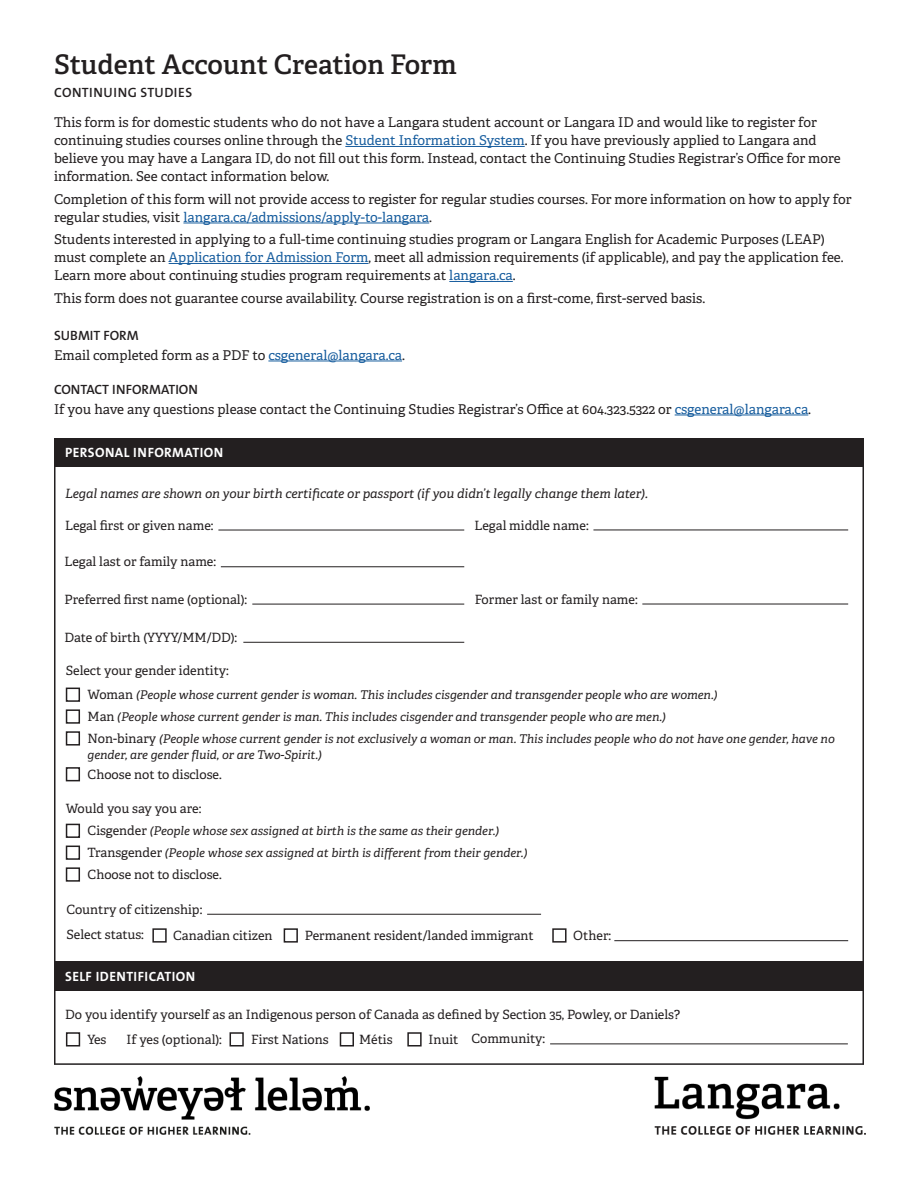
<style>
.page{position:relative;width:918px;height:1188px;background:#fff}
.page>*{position:absolute;margin:0;border:0;box-sizing:border-box;transform-origin:0 0}
.t1{font:600 27px "Adelle";letter-spacing:-.005em;color:#231f20}
.t2{font:13.5px/18px "Adelle";color:#231f20}
.t3{font:700 13.5px "The Sans Os F";letter-spacing:.03em;color:#fff}
.t4{font:600 13.5px "The Sans Os F";color:#231f20}
.t5{font:600 13.5px "The Sans Os F";letter-spacing:.03em;color:#231f20}
.t6{font:12.75px "Adelle";color:#231f20}
.t7{font:italic 12.75px "Adelle";color:#231f20}
.t8{font:italic 12px/16.5px "Adelle";color:#231f20}
.s1{color:#175d9e}
.s2{font-style:normal;font-size:12.75px}
</style>
<div class="page">
<img style="left:55px;top:1076px;width:315px;height:59px">
<img style="left:654px;top:1076px;width:211px;height:59px">
<div style="left:54px;top:438px;width:810px;height:29px;background:#231f20"></div>
<hr style="left:642px;top:604px;width:206px;height:1px;background:#231f20">
<hr style="left:252px;top:604px;width:212px;height:1px;background:#231f20">
<hr style="left:243px;top:642px;width:221px;height:1px;background:#231f20">
<hr style="left:218px;top:530px;width:246px;height:1px;background:#231f20">
<hr style="left:221px;top:567px;width:243px;height:1px;background:#231f20">
<hr style="left:593px;top:530px;width:255px;height:1px;background:#231f20">
<div style="left:66px;top:688px;width:14px;height:14px;border:2px solid #231f20"></div>
<div style="left:66px;top:824px;width:14px;height:14px;border:2px solid #231f20"></div>
<div style="left:66px;top:709px;width:14px;height:15px;border:2px solid #231f20"></div>
<div style="left:66px;top:846px;width:14px;height:14px;border:2px solid #231f20"></div>
<div style="left:66px;top:867px;width:14px;height:15px;border:2px solid #231f20"></div>
<div style="left:66px;top:731px;width:14px;height:15px;border:2px solid #231f20"></div>
<div style="left:66px;top:767px;width:14px;height:14px;border:2px solid #231f20"></div>
<hr style="left:207px;top:914px;width:334px;height:1px;background:#231f20">
<div style="left:152px;top:928px;width:15px;height:15px;border:2px solid #231f20"></div>
<div style="left:284px;top:928px;width:14px;height:15px;border:2px solid #231f20"></div>
<div style="left:552px;top:928px;width:15px;height:15px;border:2px solid #231f20"></div>
<hr style="left:614px;top:940px;width:234px;height:1px;background:#231f20">
<div style="left:55px;top:961px;width:808px;height:30px;background:#231f20"></div>
<div style="left:66px;top:1032px;width:14px;height:15px;border:2px solid #231f20"></div>
<div style="left:230px;top:1032px;width:14px;height:15px;border:2px solid #231f20"></div>
<div style="left:340px;top:1032px;width:14px;height:15px;border:2px solid #231f20"></div>
<div style="left:407px;top:1032px;width:15px;height:15px;border:2px solid #231f20"></div>
<hr style="left:550px;top:1044px;width:298px;height:1px;background:#231f20">
<hr style="left:54px;top:1063px;width:810px;height:2px;background:#231f20">
<hr style="left:345px;top:146px;width:180px;height:1px;background:#175d9e">
<hr style="left:183px;top:223px;width:246px;height:1px;background:#175d9e">
<hr style="left:169px;top:263px;width:200px;height:1px;background:#175d9e">
<hr style="left:449px;top:281px;width:64px;height:1px;background:#175d9e">
<hr style="left:268px;top:361px;width:134px;height:1px;background:#175d9e">
<hr style="left:675px;top:415px;width:133px;height:1px;background:#175d9e">
<hr style="left:862px;top:441px;width:2px;height:623px;background:#231f20">
<hr style="left:54px;top:441px;width:2px;height:623px;background:#231f20">
<p class="t1" style="left:54px;top:48px;width:404px">Student Account Creation Form</p>
<p class="t5" style="left:54px;top:84px;width:139px">CONTINUING STUDIES</p>
<p class="t2" style="left:54px;top:114px;width:788px">This form is for domestic students who do not have a Langara student account or Langara ID and would like to register for continuing studies courses online through the <span class="s1">Student Information System</span>. If you have previously applied to Langara and believe you may have a Langara ID, do not fill out this form. Instead, contact the Continuing Studies Registrar’s Office for more information. See contact information below.</p>
<p class="t2" style="left:54px;top:190px;width:799px">Completion of this form will not provide access to register for regular studies courses. For more information on how to apply for regular studies, visit <span class="s1">langara.ca/admissions/apply-to-langara</span>.</p>
<p class="t2" style="left:54px;top:231px;width:791px">Students interested in applying to a full-time continuing studies program or Langara English for Academic Purposes (LEAP) must complete an <span class="s1">Application for Admission Form</span>, meet all admission requirements (if applicable), and pay the application fee.<br>Learn more about continuing studies program requirements at <span class="s1">langara.ca</span>.</p>
<p class="t2" style="left:54px;top:289px;width:653px">This form does not guarantee course availability. Course registration is on a first-come, first-served basis.</p>
<p class="t4" style="left:54px;top:327px;width:86px">SUBMIT FORM</p>
<p class="t2" style="left:54px;top:346px;width:352px">Email completed form as a PDF to <span class="s1">csgeneral@langara.ca</span>.</p>
<p class="t4" style="left:54px;top:381px;width:145px">CONTACT INFORMATION</p>
<p class="t2" style="left:54px;top:400px;width:759px">If you have any questions please contact the Continuing Studies Registrar’s Office at 604.323.5322 or <span class="s1">csgeneral@langara.ca</span>.</p>
<p class="t3" style="left:65px;top:444px;width:160px">PERSONAL INFORMATION</p>
<p class="t7" style="left:65px;top:486px;width:585px">Legal names are shown on your birth certificate or passport (if you didn’t legally change them later).</p>
<p class="t6" style="left:65px;top:517px;width:150px">Legal first or given name:</p>
<p class="t6" style="left:475px;top:517px;width:116px">Legal middle name:</p>
<p class="t6" style="left:65px;top:554px;width:153px">Legal last or family name:</p>
<p class="t6" style="left:65px;top:591px;width:184px">Preferred first name (optional):</p>
<p class="t6" style="left:475px;top:591px;width:165px">Former last or family name:</p>
<p class="t6" style="left:65px;top:630px;width:174px">Date of birth (YYYY/MM/DD):</p>
<p class="t6" style="left:66px;top:663px;width:165px">Select your gender identity:</p>
<p class="t8" style="left:88px;top:687px;width:632px"><span class="s2">Woman</span> (People whose current gender is woman. This includes cisgender and transgender people who are women.)</p>
<p class="t8" style="left:88px;top:709px;width:580px"><span class="s2">Man</span> (People whose current gender is man. This includes cisgender and transgender people who are men.)</p>
<p class="t8" style="left:88px;top:730px;width:749px"><span class="s2">Non-binary</span> (People whose current gender is not exclusively a woman or man. This includes people who do not have one gender, have no gender, are gender fluid, or are Two-Spirit.)</p>
<p class="t6" style="left:88px;top:766px;width:136px">Choose not to disclose.</p>
<p class="t6" style="left:66px;top:800px;width:137px">Would you say you are:</p>
<p class="t8" style="left:88px;top:823px;width:413px"><span class="s2">Cisgender</span> (People whose sex assigned at birth is the same as their gender.)</p>
<p class="t8" style="left:88px;top:845px;width:441px"><span class="s2">Transgender</span> (People whose sex assigned at birth is different from their gender.)</p>
<p class="t6" style="left:88px;top:867px;width:136px">Choose not to disclose.</p>
<p class="t6" style="left:66px;top:902px;width:138px">Country of citizenship:</p>
<p class="t6" style="left:67px;top:927px;width:79px">Select status:</p>
<p class="t6" style="left:173px;top:928px;width:101px">Canadian citizen</p>
<p class="t6" style="left:305px;top:928px;width:230px">Permanent resident/landed immigrant</p>
<p class="t6" style="left:573px;top:928px;width:39px">Other:</p>
<p class="t3" style="left:65px;top:968px;width:131px">SELF IDENTIFICATION</p>
<p class="t6" style="left:65px;top:1006px;width:617px">Do you identify yourself as an Indigenous person of Canada as defined by Section 35, Powley, or Daniels?</p>
<p class="t6" style="left:87px;top:1032px;width:21px">Yes</p>
<p class="t6" style="left:127px;top:1032px;width:97px">If yes (optional):</p>
<p class="t6" style="left:251px;top:1031px;width:79px">First Nations</p>
<p class="t6" style="left:359px;top:1031px;width:35px">Métis</p>
<p class="t6" style="left:429px;top:1031px;width:31px">Inuit</p>
<p class="t6" style="left:471px;top:1031px;width:75px">Community:</p>
</div>
